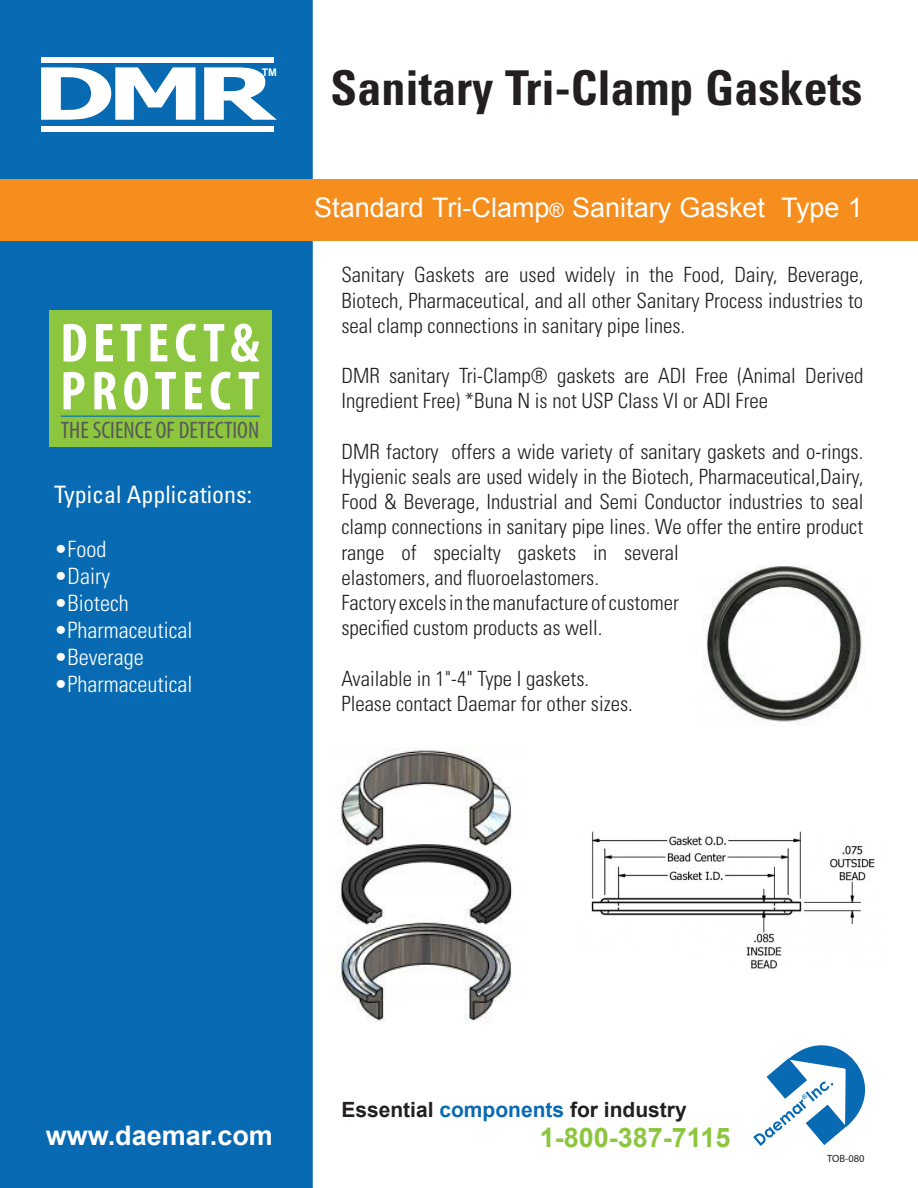
<style>
.page{position:relative;width:918px;height:1188px;background:#fff}
.page>*{position:absolute;margin:0;border:0;box-sizing:border-box;transform-origin:0 0}
.t1{font:700 72px "Tahoma";color:#fff;scale:1.5 1}
.t2{font:700 condensed 55.5px/48px "Myriad Pro";letter-spacing:.1em;color:#fff}
.t3{font:700 condensed 48px "Univers LT Std";color:#231f20}
.t4{font:27px "Arial";color:#fff}
.t5{font:700 27px "Arial";color:#fff}
.t6{font:700 27px "Arial";color:#8bc63e}
.t7{font:condensed 24px "Myriad Pro";color:#57585a}
.t8{font:condensed 24px "Univers LT Std";color:#fff}
.t9{font:300 condensed 22.5px "Univers LT Std";color:#fff}
.t10{font:300 condensed 21px/25.2px "Univers LT Std";color:#231f20}
.t11{font:700 21px "Arial";color:#231f20}
.t12{font:10.5px "Myriad Pro";color:#231f20}
.t13{font:700 10.5px "Arial";color:#fff}
.s1{font-size:19.5px}
.s2{color:#076ab2}
</style>
<div class="page">
<div style="left:0;top:0;width:313px;height:1188px;background:#076ab2"></div>
<div style="left:0;top:179px;width:918px;height:62px;background:#f68e1e"></div>
<div style="left:42px;top:57px;width:232px;height:5px;background:#fff"></div>
<div style="left:42px;top:126px;width:232px;height:5px;background:#fff"></div>
<img style="left:704px;top:564px;width:158px;height:161px">
<svg style="left:753px;top:1045px;width:113px;height:101px"></svg>
<div style="left:50px;top:310px;width:222px;height:137px;background:#8bc63e"></div>
<hr style="left:61px;top:416px;width:199px;height:1px;background:#006bb6">
<img style="left:591px;top:831px;width:284px;height:138px">
<img style="left:337px;top:748px;width:175px;height:275px">
<p class="t1" style="left:33px;top:43px;width:162px">DMR</p>
<p class="t13" style="left:262px;top:65px;width:17px">TM</p>
<p class="t2" style="left:60px;top:318px;width:201px">DETECT&amp;<br>PROTECT</p>
<p class="t7" style="left:61px;top:416px;width:200px">THE SCIENCE OF DETECTION</p>
<p class="t8" style="left:54px;top:480px;width:200px">Typical Applications:</p>
<p class="t9" style="left:54px;top:536px;width:54px">•Food</p>
<p class="t9" style="left:54px;top:563px;width:58px">•Dairy</p>
<p class="t9" style="left:54px;top:590px;width:76px">•Biotech</p>
<p class="t9" style="left:54px;top:617px;width:140px">•Pharmaceutical</p>
<p class="t9" style="left:54px;top:644px;width:91px">•Beverage</p>
<p class="t9" style="left:54px;top:671px;width:140px">•Pharmaceutical</p>
<p class="t3" style="left:331px;top:58px;width:533px">Sanitary Tri-Clamp Gaskets</p>
<p class="t4" style="left:314px;top:190px;width:550px">Standard Tri-Clamp<span class="s1">®</span> Sanitary Gasket Type 1</p>
<p class="t10" style="left:341px;top:262px;width:523px;text-align:justify">Sanitary Gaskets are used widely in the Food, Dairy, Beverage, Biotech, Pharmaceutical, and all other Sanitary Process industries to seal clamp connections in sanitary pipe lines.</p>
<p class="t10" style="left:341px;top:363px;width:524px">DMR sanitary Tri-Clamp® gaskets are ADI Free (Animal Derived<br>Ingredient Free) *Buna N is not USP Class VI or ADI Free</p>
<p class="t10" style="left:341px;top:439px;width:524px">DMR factory offers a wide variety of sanitary gaskets and o-rings.<br>Hygienic seals are used widely in the Biotech, Pharmaceutical,Dairy, Food &amp; Beverage, Industrial and Semi Conductor industries to seal clamp connections in sanitary pipe lines. We offer the entire product range of specialty gaskets in several<br>elastomers, and fluoroelastomers.</p>
<p class="t10" style="left:341px;top:590px;width:339px">Factory excels in the manufacture of customer specified custom products as well.</p>
<p class="t10" style="left:341px;top:666px;width:249px">Available in 1"-4" Type I gaskets.</p>
<p class="t10" style="left:341px;top:691px;width:293px">Please contact Daemar for other sizes.</p>
<p class="t5" style="left:46px;top:1118px;width:229px">www.daemar.com</p>
<p class="t11" style="left:341px;top:1095px;width:347px">Essential <span class="s2">components</span> for industry</p>
<p class="t6" style="left:540px;top:1119px;width:192px">1-800-387-7115</p>
<p class="t12" style="left:827px;top:1152px;width:39px">TOB-080</p>
</div>
